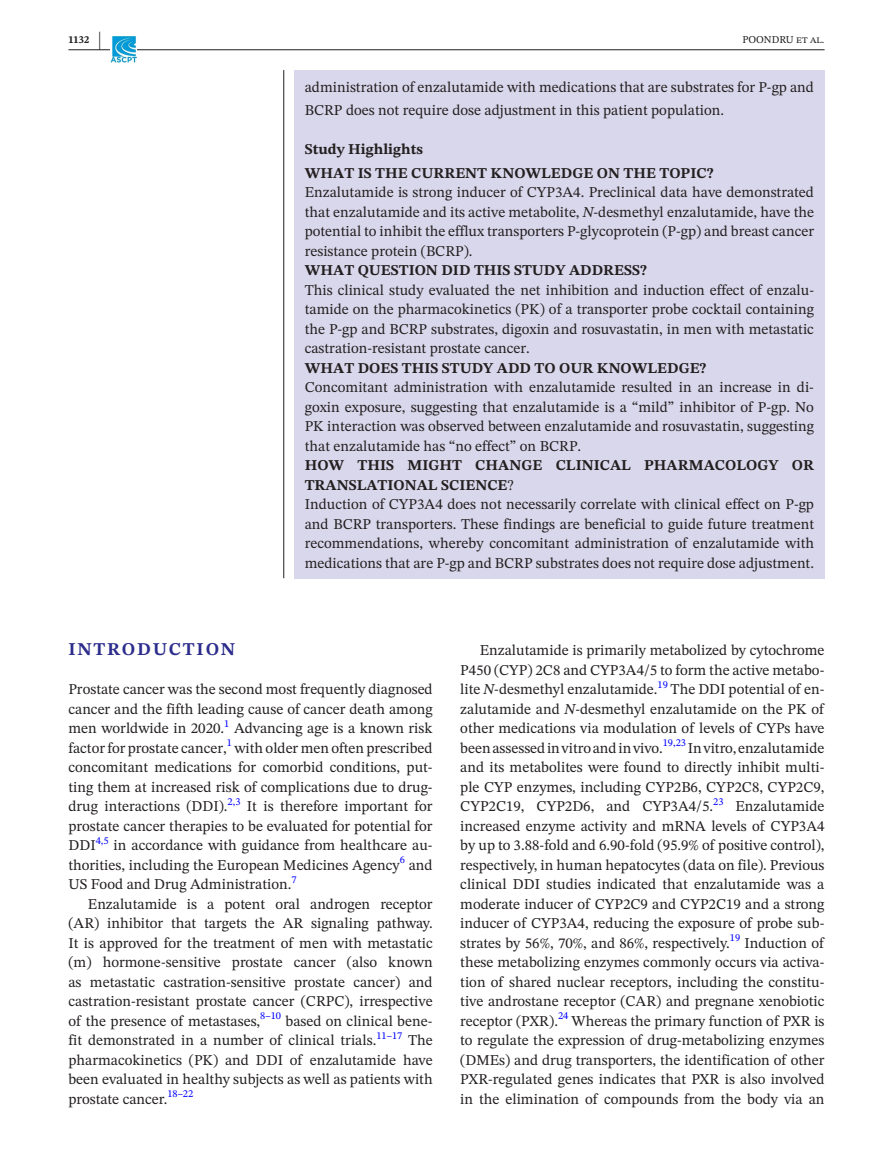
<style>
.page{position:relative;width:893px;height:1174px;background:#fff}
.page>*{position:absolute;margin:0;border:0;box-sizing:border-box;transform-origin:0 0}
.t1{font:700 18px "STIX Two Text";letter-spacing:.1em;color:#2c2d8c}
.t2{font:15px/19.5px "STIX Two Text";color:#231f20;text-align:justify}
.t3{font:700 15px/24px "STIX Two Text";color:#231f20}
.t4{font:10.5px "STIX Two Text";color:#00f}
.t5{font:10.5px "STIX Two Text";color:#231f20}
.t6{font:700 10.5px "STIX Two Text";color:#231f20}
.s1{font-size:21px}
.s2{font-style:italic}
.s3{font-weight:700}
</style>
<div class="page">
<hr style="left:68px;top:49px;width:756px;height:1px;background:#231f20">
<img style="left:111px;top:37px;width:25px;height:25px">
<div style="left:294px;top:70px;width:530px;height:508px;background:#d9d7eb"></div>
<hr style="left:283px;top:70px;width:1px;height:508px;background:#231f20">
<p class="t6" style="left:68px;top:32px;width:34px">1132 <span class="s1">|</span></p>
<p class="t5" style="left:742px;top:32px;width:84px">POONDRU et al.</p>
<p class="t2" style="left:305px;top:76px;width:511px;line-height:22.5px">administration of enzalutamide with medications that are substrates for P-gp and<br>BCRP does not require dose adjustment in this patient population.</p>
<p class="t3" style="left:305px;top:137px;width:410px">Study Highlights<br>WHAT IS THE CURRENT KNOWLEDGE ON THE TOPIC?</p>
<p class="t2" style="left:305px;top:182px;width:511px">Enzalutamide is strong inducer of CYP3A4. Preclinical data have demonstrated that enzalutamide and its active metabolite, <span class="s2">N</span>-desmethyl enzalutamide, have the potential to inhibit the efflux transporters P-glycoprotein (P-gp) and breast cancer resistance protein (BCRP).</p>
<p class="t3" style="left:305px;top:258px;width:344px">WHAT QUESTION DID THIS STUDY ADDRESS?</p>
<p class="t2" style="left:305px;top:280px;width:511px">This clinical study evaluated the net inhibition and induction effect of enzalu&shy;tamide on the pharmacokinetics (PK) of a transporter probe cocktail containing the P-gp and BCRP substrates, digoxin and rosuvastatin, in men with metastatic castration-resistant prostate cancer.</p>
<p class="t3" style="left:305px;top:356px;width:403px">WHAT DOES THIS STUDY ADD TO OUR KNOWLEDGE?</p>
<p class="t2" style="left:305px;top:377px;width:511px">Concomitant administration with enzalutamide resulted in an increase in di&shy;goxin exposure, suggesting that enzalutamide is a “mild” inhibitor of P-gp. No PK interaction was observed between enzalutamide and rosuvastatin, suggesting that enzalutamide has “no effect” on BCRP.</p>
<p class="t2" style="left:305px;top:455px;width:511px;text-align:left"><span class="s3">HOW THIS MIGHT CHANGE CLINICAL PHARMACOLOGY OR TRANSLATIONAL SCIENCE</span>?<br>Induction of CYP3A4 does not necessarily correlate with clinical effect on P-gp and BCRP transporters. These findings are beneficial to guide future treatment recommendations, whereby concomitant administration of enzalutamide with medications that are P-gp and BCRP substrates does not require dose adjustment.</p>
<p class="t1" style="left:68px;top:636px;width:168px">INTRODUCTION</p>
<p class="t2" style="left:68px;top:679px;width:366px">Prostate cancer was the second most frequently diagnosed cancer and the fifth leading cause of cancer death among men worldwide in 2020.</p>
<p class="t4" style="left:224px;top:715px;width:7px">1</p>
<p class="t2" style="left:234px;top:718px;width:200px">Advancing age is a known risk</p>
<p class="t2" style="left:68px;top:738px;width:160px">factor for prostate cancer,</p>
<p class="t4" style="left:227px;top:735px;width:7px">1</p>
<p class="t2" style="left:68px;top:738px;width:366px;text-indent:166px">with older men often prescribed concomitant medications for comorbid conditions, put&shy;ting them at increased risk of complications due to drug&shy;drug interactions (DDI).</p>
<p class="t4" style="left:228px;top:793px;width:14px">2,3</p>
<p class="t2" style="left:68px;top:796px;width:366px;text-indent:178px">It is therefore important for prostate cancer therapies to be evaluated for potential for DDI</p>
<p class="t4" style="left:96px;top:832px;width:14px">4,5</p>
<p class="t2" style="left:68px;top:835px;width:366px;text-indent:45px">in accordance with guidance from healthcare au&shy;thorities, including the European Medicines Agency</p>
<p class="t4" style="left:400px;top:852px;width:7px">6</p>
<p class="t2" style="left:409px;top:855px;width:25px">and</p>
<p class="t2" style="left:68px;top:874px;width:225px">US Food and Drug Administration.</p>
<p class="t4" style="left:292px;top:871px;width:7px">7</p>
<p class="t2" style="left:68px;top:894px;width:366px;text-indent:20px">Enzalutamide is a potent oral androgen receptor (AR) inhibitor that targets the AR signaling pathway.<br>It is approved for the treatment of men with metastatic (m) hormone-sensitive prostate cancer (also known as metastatic castration-sensitive prostate cancer) and castration-resistant prostate cancer (CRPC), irrespective of the presence of metastases,</p>
<p class="t4" style="left:260px;top:1008px;width:22px">8–10</p>
<p class="t2" style="left:68px;top:1011px;width:364px;text-indent:217px">based on clinical bene&shy;fit demonstrated in a number of clinical trials.</p>
<p class="t4" style="left:376px;top:1027px;width:28px">11–17</p>
<p class="t2" style="left:68px;top:1030px;width:366px;text-indent:340px">The pharmacokinetics (PK) and DDI of enzalutamide have been evaluated in healthy subjects as well as patients with prostate cancer.</p>
<p class="t4" style="left:167px;top:1086px;width:28px">18–22</p>
<p class="t2" style="left:460px;top:640px;width:366px;text-indent:20px">Enzalutamide is primarily metabolized by cytochrome P450 (CYP) 2C8 and CYP3A4/5 to form the active metabo&shy;lite <span class="s2">N</span>-desmethyl enzalutamide.</p>
<p class="t4" style="left:657px;top:676px;width:12px">19</p>
<p class="t2" style="left:460px;top:679px;width:366px;text-indent:210px">The DDI potential of en&shy;zalutamide and <span class="s2">N</span>-desmethyl enzalutamide on the PK of other medications via modulation of levels of CYPs have been assessed in vitro and in vivo.</p>
<p class="t4" style="left:663px;top:735px;width:25px">19,23</p>
<p class="t2" style="left:460px;top:738px;width:366px;text-indent:227px">In vitro, enzalutamide and its metabolites were found to directly inhibit multi&shy;ple CYP enzymes, including CYP2B6, CYP2C8, CYP2C9, CYP2C19, CYP2D6, and CYP3A4/5.</p>
<p class="t4" style="left:713px;top:793px;width:12px">23</p>
<p class="t2" style="left:460px;top:796px;width:366px;text-indent:275px">Enzalutamide increased enzyme activity and mRNA levels of CYP3A4 by up to 3.88-fold and 6.90-fold (95.9% of positive control), respectively, in human hepatocytes (data on file). Previous clinical DDI studies indicated that enzalutamide was a moderate inducer of CYP2C9 and CYP2C19 and a strong inducer of CYP3A4, reducing the exposure of probe sub&shy;strates by 56%, 70%, and 86%, respectively.</p>
<p class="t4" style="left:730px;top:930px;width:12px">19</p>
<p class="t2" style="left:460px;top:933px;width:366px;text-indent:284px">Induction of these metabolizing enzymes commonly occurs via activa&shy;tion of shared nuclear receptors, including the constitu&shy;tive androstane receptor (CAR) and pregnane xenobiotic receptor (PXR).</p>
<p class="t4" style="left:558px;top:1008px;width:12px">24</p>
<p class="t2" style="left:460px;top:1011px;width:366px;text-indent:111px">Whereas the primary function of PXR is to regulate the expression of drug-metabolizing enzymes (DMEs) and drug transporters, the identification of other PXR-regulated genes indicates that PXR is also involved in the elimination of compounds from the body via an</p>
</div>
